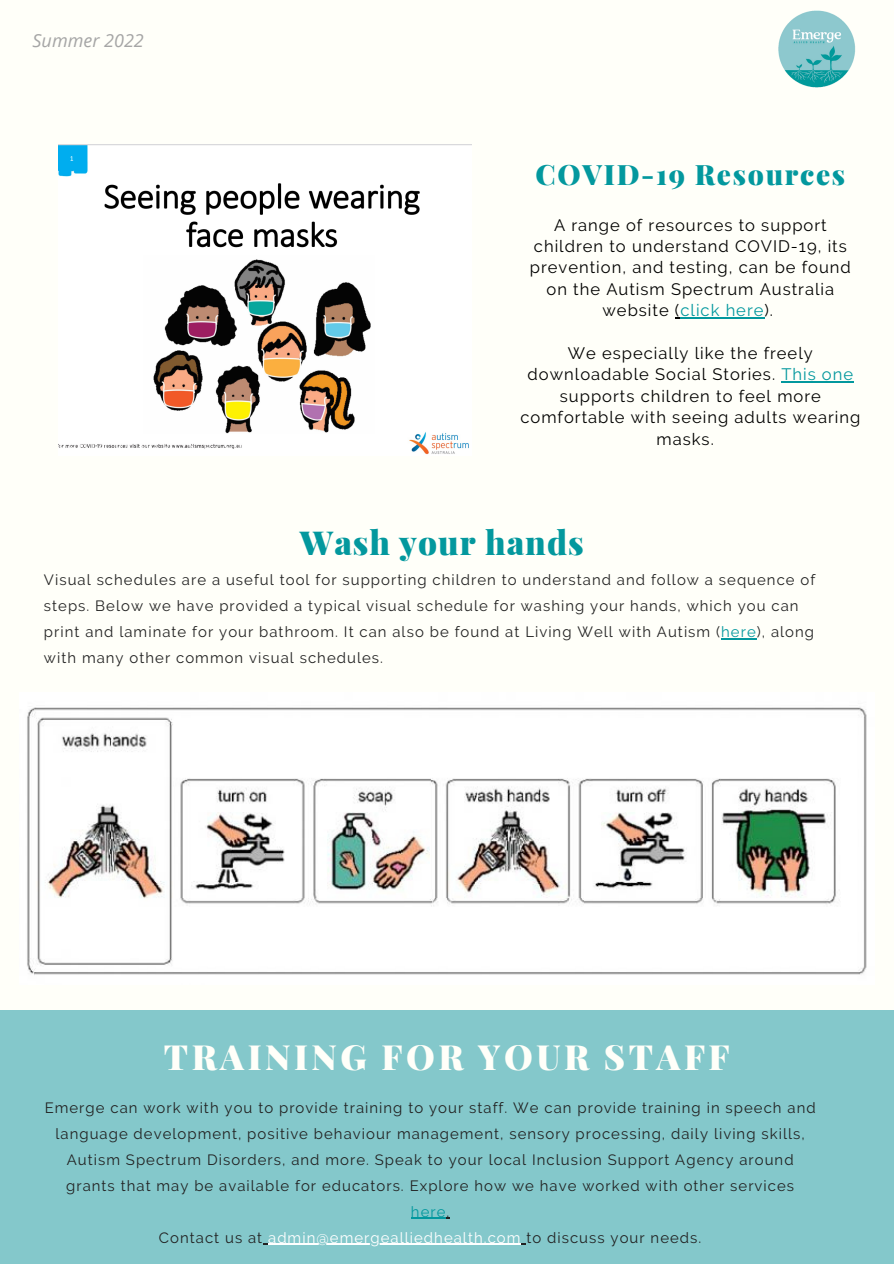
<style>
.page{position:relative;width:894px;height:1264px;background:#fff}
.page>*{position:absolute;margin:0;border:0;box-sizing:border-box;transform-origin:0 0}
.t1{font:900 34.8px "Playfair Display";letter-spacing:.1em;color:#fffff9}
.t2{font:900 33.15px "Playfair Display";letter-spacing:.03em;color:#03989e}
.t3{font:900 28.2px "Playfair Display";letter-spacing:.06em;color:#03989e}
.t4{font:italic 18px "Open Sans";color:#a6a6a6}
.t5{font:16.5px/21.5px "Raleway";letter-spacing:.06em;color:#000;text-align:center}
.t6{font:14.85px/26px "Raleway";letter-spacing:.07em;color:#222}
.t7{font:11.55px "Luthier";letter-spacing:.18em;color:#fff}
.s1{color:#03989e}
.s2{color:#fff}
</style>
<div class="page">
<div style="left:0;top:0;width:893px;height:1263px;background:#fffff9"></div>
<div style="left:0;top:1010px;width:893px;height:253px;background:#84c8cb"></div>
<img style="left:58px;top:144px;width:413px;height:311px">
<img style="left:778px;top:10px;width:78px;height:78px">
<img style="left:27px;top:707px;width:840px;height:268px">
<hr style="left:721px;top:638px;width:35px;height:1px;background:#03989e">
<hr style="left:411px;top:1217px;width:35px;height:1px;background:#03989e">
<hr style="left:268px;top:1243px;width:253px;height:1px;background:#fff">
<hr style="left:680px;top:317px;width:84px;height:1px;background:#03989e">
<hr style="left:781px;top:381px;width:72px;height:1px;background:#03989e">
<p class="t4" style="left:33px;top:28px;width:113px">Summer 2022</p>
<p class="t7" style="left:59px;top:443px;width:212px">PHOTO BY MARTIN R. SMITH</p>
<p class="t3" style="left:535px;top:155px;width:311px">COVID-19 Resources</p>
<p class="t5" style="left:529px;top:214px;width:322px">A range of resources to support children to understand COVID-19, its prevention, and testing, can be found on the Autism Spectrum Australia website (<span class="s1">click here</span>).</p>
<p class="t5" style="left:568px;top:342px;width:246px">We especially like the freely</p>
<p class="t5" style="left:527px;top:364px;width:327px">downloadable Social Stories. <span class="s1">This one</span></p>
<p class="t5" style="left:559px;top:385px;width:262px">supports children to feel more</p>
<p class="t5" style="left:520px;top:406px;width:341px">comfortable with seeing adults wearing</p>
<p class="t5" style="left:656px;top:428px;width:59px">masks.</p>
<p class="t2" style="left:300px;top:519px;width:285px">Wash your hands</p>
<p class="t6" style="left:44px;top:567px;width:772px">Visual schedules are a useful tool for supporting children to understand and follow a sequence of steps. Below we have provided a typical visual schedule for washing your hands, which you can print and laminate for your bathroom. It can also be found at Living Well with Autism (<span class="s1">here</span>), along with many other common visual schedules.</p>
<p class="t1" style="left:164px;top:1031px;width:567px">TRAINING FOR YOUR STAFF</p>
<p class="t6" style="left:45px;top:1094px;width:772px;text-align:center">Emerge can work with you to provide training to your staff. We can provide training in speech and language development, positive behaviour management, sensory processing, daily living skills, Autism Spectrum Disorders, and more. Speak to your local Inclusion Support Agency around grants that may be available for educators. Explore how we have worked with other services<br><span class="s1">here</span>.</p>
<p class="t6" style="left:159px;top:1224px;width:543px">Contact us at <span class="s2">admin@emergealliedhealth.com</span> to discuss your needs.</p>
</div>
